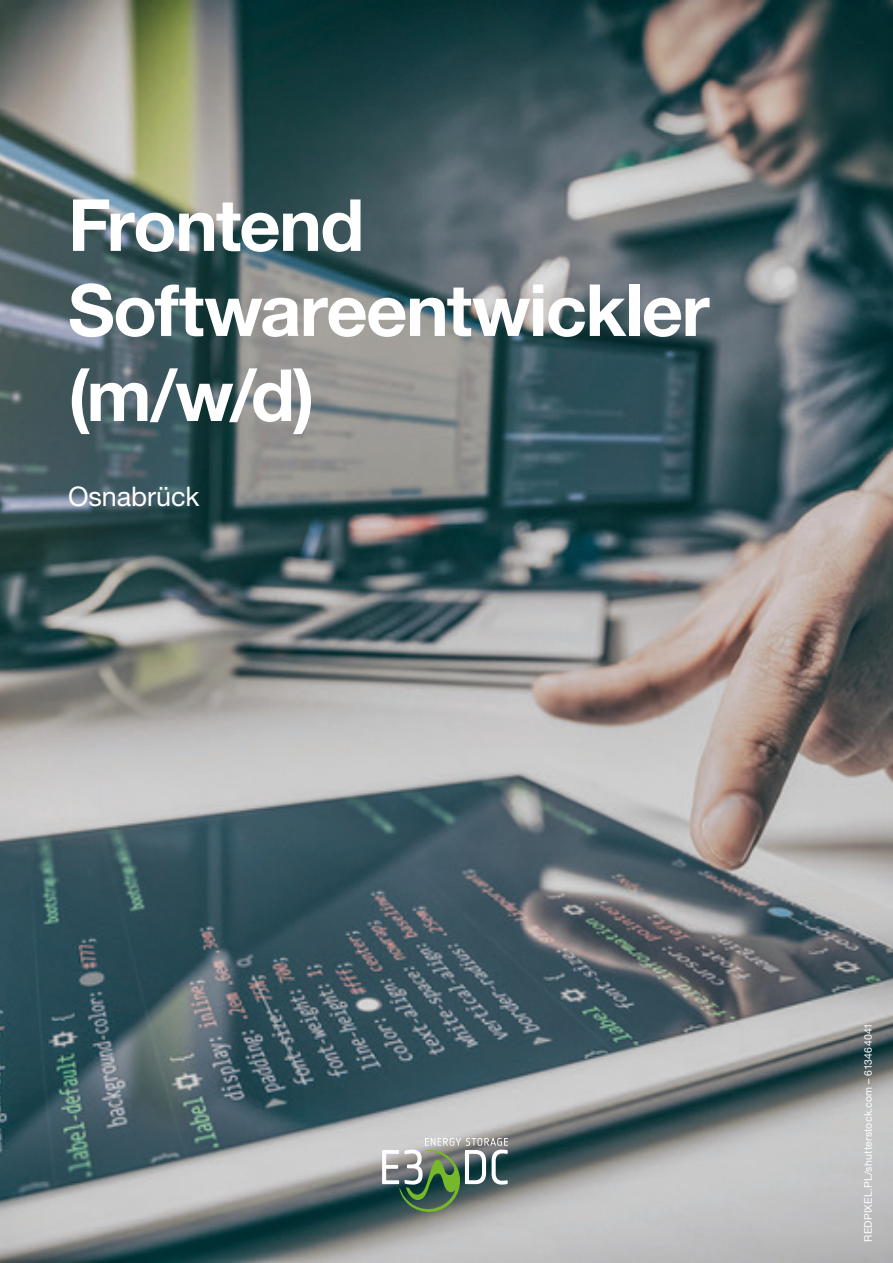
<style>
.page{position:relative;width:893px;height:1263px;background:#fff}
.page>*{position:absolute;margin:0;border:0;box-sizing:border-box;transform-origin:0 0}
.hager_Title_48pt_48p{font:700 72px/85.1px "Helvetica Neue LT Pro";letter-spacing:-.025em;color:#fff}
.hager_Additional_tex{font:27px "Helvetica Neue LT Pro";letter-spacing:-.005em;color:#fff}
.hager_Margin_notes_7{font:10.5px "Helvetica Neue LT Pro";letter-spacing:.02em;color:#fff}
</style>
<div class="page">
<img style="left:0;top:0;width:893px;height:1263px">
<svg style="left:382px;top:1138px;width:126px;height:74px;background:#788a7d"></svg>
<p class="hager_Title_48pt_48p" style="left:68px;top:181px;width:643px">Frontend<br>Softwareentwickler (m/w/d)</p>
<p class="hager_Additional_tex" style="left:68px;top:480px;width:133px">Osnabrück</p>
<p class="hager_Margin_notes_7" style="left:861px;top:1242px;width:220px;rotate:-90deg">REDPIXEL.PL/shutterstock.com – 613464041</p>
</div>
